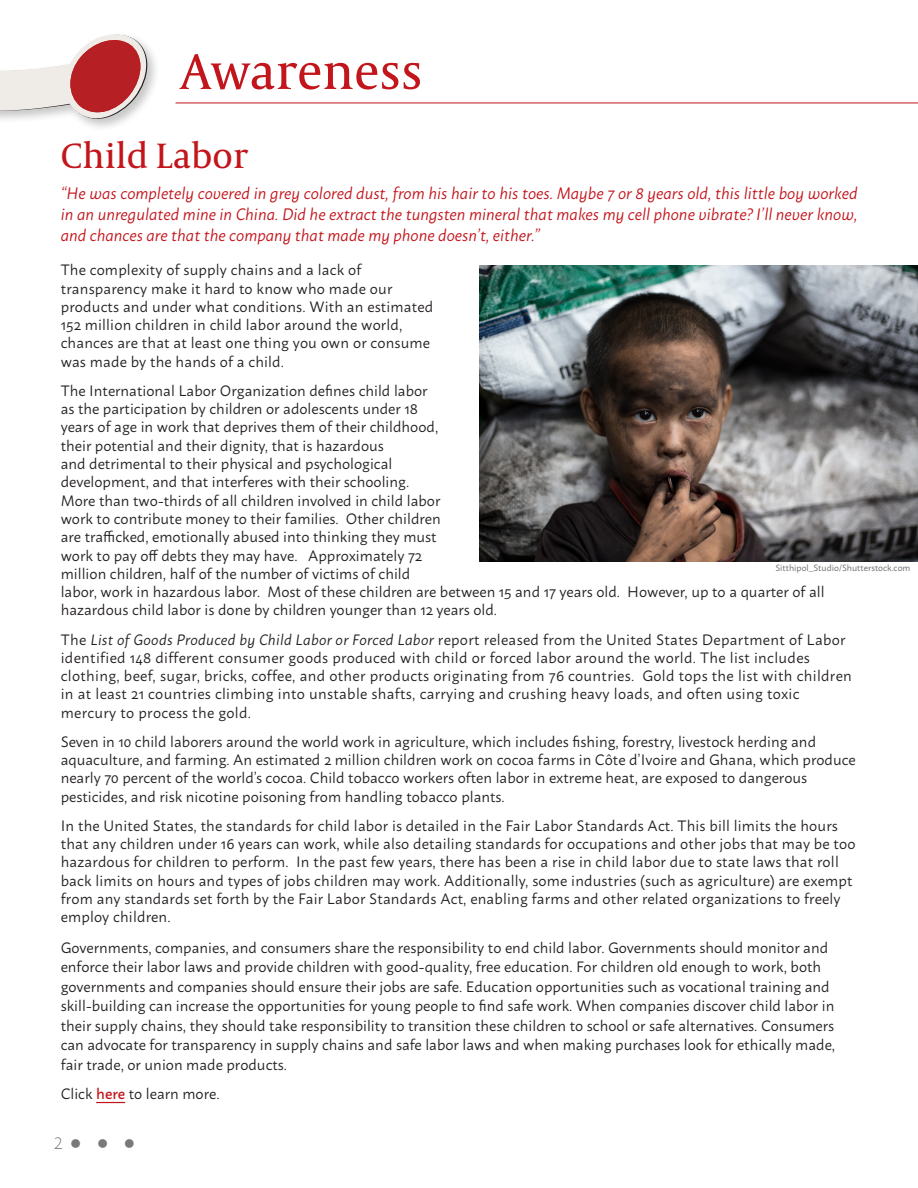
<style>
.page{position:relative;width:918px;height:1188px;background:#fff}
.page>*{position:absolute;margin:0;border:0;box-sizing:border-box;transform-origin:0 0}
.t1{font:51px "Capitolium News 2";color:#c2151c}
.t2{font:36px "Capitolium News 2";color:#c2151c}
.t3{font:italic 16.5px/21px "Macho";color:#c2151c;text-align:justify}
.t4{font:300 16.5px "Macho";color:#77797b}
.t5{font:15px/18.3px "Macho";color:#231f20}
.t6{font:15px/18.3px "Macho";letter-spacing:.02em;color:#231f20}
.t7{font:9px "Macho";color:#636466}
.s1{font-style:italic}
.s2{font-weight:500;color:#c2151c}
</style>
<div class="page">
<svg style="left:96px;top:1102px;width:29px;height:1px"></svg>
<div style="left:0;top:31px;width:160px;height:101px;background:#231f20;opacity:.25"></div>
<svg style="left:0;top:34px;width:147px;height:86px"></svg>
<hr style="left:176px;top:103px;width:742px;height:1px;background:#c2151c">
<img style="left:479px;top:266px;width:439px;height:295px">
<p class="t1" style="left:181px;top:36px;width:243px">Awareness</p>
<p class="t2" style="left:61px;top:130px;width:189px">Child Labor</p>
<p class="t3" style="left:61px;top:182px;width:798px">“He was completely covered in grey colored dust, from his hair to his toes. Maybe 7 or 8 years old, this little boy worked in an unregulated mine in China. Did he extract the tungsten mineral that makes my cell phone vibrate? I’ll never know, and chances are that the company that made my phone doesn’t, either.”</p>
<p class="t5" style="left:61px;top:259px;width:374px">The complexity of supply chains and a lack of transparency make it hard to know who made our products and under what conditions. With an estimated 152 million children in child labor around the world, chances are that at least one thing you own or consume was made by the hands of a child.</p>
<p class="t5" style="left:61px;top:380px;width:765px">The International Labor Organization defines child labor<br>as the participation by children or adolescents under 18<br>years of age in work that deprives them of their childhood,<br>their potential and their dignity, that is hazardous<br>and detrimental to their physical and psychological<br>development, and that interferes with their schooling.<br>More than two-thirds of all children involved in child labor<br>work to contribute money to their families. Other children<br>are trafficked, emotionally abused into thinking they must<br>work to pay off debts they may have. Approximately 72<br>million children, half of the number of victims of child<br>labor, work in hazardous labor. Most of these children are between 15 and 17 years old. However, up to a quarter of all hazardous child labor is done by children younger than 12 years old.</p>
<p class="t6" style="left:61px;top:629px;width:793px">The <span class="s1">List of Goods Produced by Child Labor or Forced Labor</span> report released from the United States Department of Labor identified 148 different consumer goods produced with child or forced labor around the world. The list includes clothing, beef, sugar, bricks, coffee, and other products originating from 76 countries. Gold tops the list with children in at least 21 countries climbing into unstable shafts, carrying and crushing heavy loads, and often using toxic mercury to process the gold.</p>
<p class="t5" style="left:61px;top:731px;width:797px">Seven in 10 child laborers around the world work in agriculture, which includes fishing, forestry, livestock herding and aquaculture, and farming. An estimated 2 million children work on cocoa farms in Côte d’Ivoire and Ghana, which produce nearly 70 percent of the world’s cocoa. Child tobacco workers often labor in extreme heat, are exposed to dangerous pesticides, and risk nicotine poisoning from handling tobacco plants.</p>
<p class="t5" style="left:61px;top:815px;width:796px">In the United States, the standards for child labor is detailed in the Fair Labor Standards Act. This bill limits the hours that any children under 16 years can work, while also detailing standards for occupations and other jobs that may be too hazardous for children to perform. In the past few years, there has been a rise in child labor due to state laws that roll back limits on hours and types of jobs children may work. Additionally, some industries (such as agriculture) are exempt from any standards set forth by the Fair Labor Standards Act, enabling farms and other related organizations to freely employ children.</p>
<p class="t5" style="left:61px;top:936px;width:776px;line-height:19.5px">Governments, companies, and consumers share the responsibility to end child labor. Governments should monitor and enforce their labor laws and provide children with good-quality, free education. For children old enough to work, both governments and companies should ensure their jobs are safe. Education opportunities such as vocational training and skill-building can increase the opportunities for young people to find safe work. When companies discover child labor in their supply chains, they should take responsibility to transition these children to school or safe alternatives. Consumers can advocate for transparency in supply chains and safe labor laws and when making purchases look for ethically made, fair trade, or union made products.</p>
<p class="t5" style="left:61px;top:1083px;width:160px">Click <span class="s2">here</span> to learn more.</p>
<p class="t7" style="left:775px;top:560px;width:137px">Sitthipol_Studio/Shutterstock.com</p>
<p class="t4" style="left:54px;top:1129px;width:83px">2 ●●●</p>
</div>
